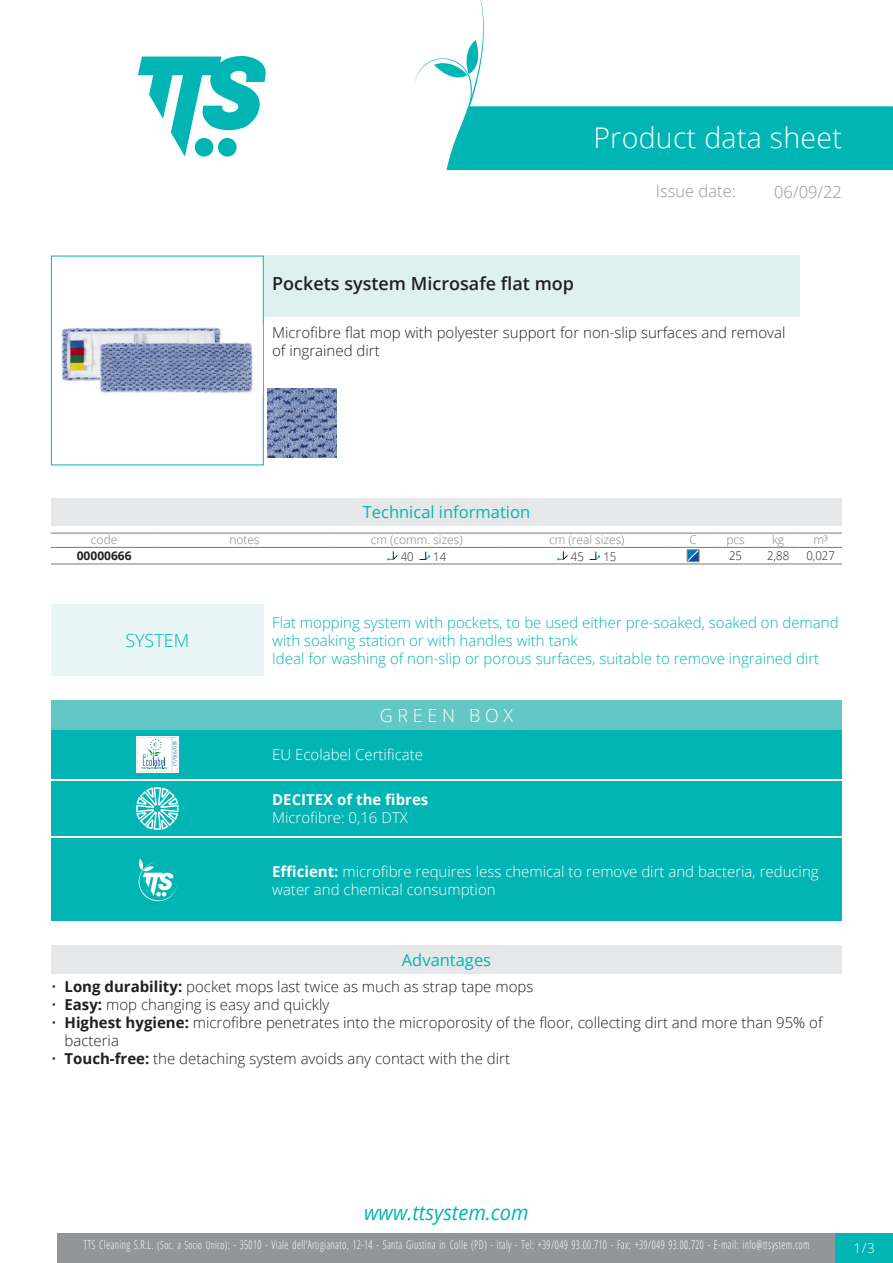
<style>
.page{position:relative;width:893px;height:1263px;background:#fff}
.page>*{position:absolute;margin:0;border:0;box-sizing:border-box;transform-origin:0 0}
.Titolo1{font:300 28.5px "Open Sans";letter-spacing:.01em;color:#fff}
.t1{font:italic 20.85px "Open Sans";color:#00b5b3;scale:.96 1}
.Nome{font:600 18px "Open Sans";color:#231f20}
.Titolo6{font:300 18px "Open Sans";color:#fff}
.Titolo15{font:300 18px "Open Sans";color:#00b5b3}
.Titolo3{font:16.5px "Open Sans";color:#00b5b3}
.Titolo2{font:300 16.5px "Open Sans";color:#939598}
.Titolo8{font:16.5px "Open Sans";color:#00b5b3}
.Descrizione{font:300 15px/18px "Open Sans";color:#231f20}
.DefinizioneSistema{font:300 15px/18px "Open Sans";color:#00b5b3}
.GreenBoxCam{font:300 15px/18px "Open Sans";color:#fff}
.IdealePer{font:300 15px "Open Sans";color:#00b5b3}
.GreenBoxEcolabel{font:300 15px "Open Sans";color:#fff}
.GreenBoxDecitexFibre{font:700 15px "Open Sans";color:#fff}
.GreenBoxDecitexFibre-2{font:300 15px "Open Sans";color:#fff}
.t2{font:300 13.5px "Open Sans";color:#fff}
.t3{font:300 12px "Open Sans Condensed";letter-spacing:.035em;color:#fff;scale:.85 1}
.TabTecnica_Intestazi{font:300 12px "Open Sans";color:#808285}
.TabTecnica_Corpo{font:300 12px "Open Sans";color:#231f20;scale:.95 1}
.TabTecnica_Codice{font:700 12px "Open Sans";color:#231f20}
.t4{font:4.35px "Verdana";color:#24689d}
.s1{font-weight:700}
.s2{font-size:11.25px}
</style>
<div class="page">
<svg style="left:138px;top:56px;width:128px;height:101px"></svg>
<div style="left:57px;top:1233px;width:779px;height:30px;background:#939598"></div>
<div style="left:836px;top:1233px;width:57px;height:30px;background:#00b5b3"></div>
<svg style="left:415px;top:0;width:478px;height:170px"></svg>
<div style="left:51px;top:256px;width:213px;height:209px;border:1px solid #00b5b3"></div>
<img style="left:52px;top:325px;width:211px;height:71px">
<div style="left:264px;top:256px;width:535px;height:61px;background:#ddf1f0"></div>
<img style="left:267px;top:388px;width:70px;height:70px">
<div style="left:51px;top:498px;width:791px;height:28px;background:#e6e7e9"></div>
<hr style="left:51px;top:533px;width:106px;height:1px;background:#76787b">
<hr style="left:51px;top:547px;width:106px;height:1px;background:#76787b">
<hr style="left:157px;top:533px;width:175px;height:1px;background:#76787b">
<hr style="left:157px;top:547px;width:175px;height:1px;background:#76787b">
<hr style="left:332px;top:533px;width:170px;height:1px;background:#76787b">
<hr style="left:332px;top:547px;width:170px;height:1px;background:#76787b">
<hr style="left:502px;top:533px;width:170px;height:1px;background:#76787b">
<hr style="left:502px;top:547px;width:170px;height:1px;background:#76787b">
<hr style="left:672px;top:533px;width:42px;height:1px;background:#76787b">
<hr style="left:672px;top:547px;width:42px;height:1px;background:#76787b">
<hr style="left:714px;top:533px;width:43px;height:1px;background:#76787b">
<hr style="left:714px;top:547px;width:43px;height:1px;background:#76787b">
<hr style="left:757px;top:533px;width:42px;height:1px;background:#76787b">
<hr style="left:757px;top:547px;width:42px;height:1px;background:#76787b">
<hr style="left:799px;top:533px;width:43px;height:1px;background:#76787b">
<hr style="left:799px;top:547px;width:43px;height:1px;background:#76787b">
<hr style="left:51px;top:564px;width:106px;height:1px;background:#76787b">
<hr style="left:157px;top:564px;width:175px;height:1px;background:#76787b">
<hr style="left:332px;top:564px;width:170px;height:1px;background:#76787b">
<hr style="left:502px;top:564px;width:170px;height:1px;background:#76787b">
<hr style="left:672px;top:564px;width:42px;height:1px;background:#76787b">
<hr style="left:714px;top:564px;width:43px;height:1px;background:#76787b">
<hr style="left:757px;top:564px;width:42px;height:1px;background:#76787b">
<hr style="left:799px;top:564px;width:43px;height:1px;background:#76787b">
<svg style="left:387px;top:551px;width:11px;height:9px"></svg>
<svg style="left:420px;top:552px;width:10px;height:8px"></svg>
<svg style="left:557px;top:551px;width:11px;height:9px"></svg>
<svg style="left:590px;top:552px;width:10px;height:8px"></svg>
<svg style="left:689px;top:552px;width:8px;height:8px"></svg>
<div style="left:687px;top:550px;width:12px;height:12px;border:1px solid #87898c"></div>
<div style="left:51px;top:604px;width:213px;height:72px;background:#e8f5f5"></div>
<div style="left:51px;top:700px;width:791px;height:30px;background:#63c7c6"></div>
<div style="left:51px;top:730px;width:213px;height:48px;background:#00b5b3"></div>
<svg style="left:136px;top:736px;width:43px;height:36px"></svg>
<svg style="left:137px;top:737px;width:41px;height:34px"></svg>
<div style="left:264px;top:730px;width:578px;height:48px;background:#00b5b3"></div>
<div style="left:51px;top:781px;width:213px;height:55px;background:#00b5b3"></div>
<svg style="left:136px;top:787px;width:43px;height:43px"></svg>
<div style="left:264px;top:781px;width:578px;height:55px;background:#00b5b3"></div>
<div style="left:51px;top:839px;width:213px;height:82px;background:#00b5b3"></div>
<svg style="left:138px;top:859px;width:40px;height:42px"></svg>
<div style="left:264px;top:839px;width:578px;height:82px;background:#00b5b3"></div>
<div style="left:51px;top:945px;width:791px;height:28px;background:#e6e7e9"></div>
<p class="Titolo1" style="left:593px;top:118px;width:250px">Product data sheet</p>
<p class="Titolo2" style="left:656px;top:180px;width:81px">Issue date:</p>
<p class="Titolo2" style="left:774px;top:180px;width:69px">06/09/22</p>
<p class="Nome" style="left:272px;top:271px;width:303px">Pockets system Microsafe flat mop</p>
<p class="Descrizione" style="left:272px;top:323px;width:515px">Microfibre flat mop with polyester support for non-slip surfaces and removal of ingrained dirt</p>
<p class="Titolo3" style="left:363px;top:501px;width:169px">Technical information</p>
<p class="TabTecnica_Intestazi" style="left:91px;top:532px;width:28px">code</p>
<p class="TabTecnica_Intestazi" style="left:229px;top:532px;width:32px">notes</p>
<p class="TabTecnica_Intestazi" style="left:371px;top:532px;width:93px">cm (comm. sizes)</p>
<p class="TabTecnica_Intestazi" style="left:549px;top:532px;width:77px">cm (real sizes)</p>
<p class="TabTecnica_Intestazi" style="left:689px;top:532px;width:9px">C</p>
<p class="TabTecnica_Intestazi" style="left:726px;top:532px;width:20px">pcs</p>
<p class="TabTecnica_Intestazi" style="left:772px;top:532px;width:14px">kg</p>
<p class="TabTecnica_Intestazi" style="left:813px;top:532px;width:16px">m³</p>
<p class="TabTecnica_Codice" style="left:77px;top:547px;width:56px">00000666</p>
<p class="TabTecnica_Corpo" style="left:401px;top:548px;width:15px">40</p>
<p class="TabTecnica_Corpo" style="left:433px;top:548px;width:15px">14</p>
<p class="TabTecnica_Corpo" style="left:571px;top:548px;width:15px">45</p>
<p class="TabTecnica_Corpo" style="left:603px;top:548px;width:15px">15</p>
<p class="TabTecnica_Corpo" style="left:729px;top:548px;width:15px">25</p>
<p class="TabTecnica_Corpo" style="left:767px;top:548px;width:25px">2,88</p>
<p class="TabTecnica_Corpo" style="left:806px;top:548px;width:31px">0,027</p>
<p class="Titolo15" style="left:125px;top:628px;width:66px">SYSTEM</p>
<p class="DefinizioneSistema" style="left:272px;top:613px;width:568px">Flat mopping system with pockets, to be used either pre-soaked, soaked on demand with soaking station or with handles with tank</p>
<p class="IdealePer" style="left:272px;top:648px;width:548px">Ideal for washing of non-slip or porous surfaces, suitable to remove ingrained dirt</p>
<p class="Titolo6" style="left:380px;top:703px;width:135px">G R E E N B O X</p>
<p class="t4" style="left:172px;top:766px;width:26px;rotate:-90deg">IT/016/039</p>
<p class="GreenBoxEcolabel" style="left:272px;top:744px;width:152px">EU Ecolabel Certificate</p>
<p class="GreenBoxDecitexFibre" style="left:272px;top:789px;width:158px">DECITEX of the fibres</p>
<p class="GreenBoxDecitexFibre-2" style="left:272px;top:807px;width:137px">Microfibre: 0,16 DTX</p>
<p class="GreenBoxCam" style="left:272px;top:862px;width:548px"><span class="s1">Efficient:</span> microfibre requires less chemical to remove dirt and bacteria, reducing water and chemical consumption</p>
<p class="Titolo8" style="left:402px;top:948px;width:91px">Advantages</p>
<p class="Descrizione" style="left:51px;top:977px;width:484px">• <span class="s1">Long durability:</span> pocket mops last twice as much as strap tape mops</p>
<p class="Descrizione" style="left:51px;top:995px;width:280px">• <span class="s1">Easy:</span> mop changing is easy and quickly</p>
<p class="Descrizione" style="left:65px;top:1013px;width:759px;text-indent:-14px">• <span class="s1">Highest hygiene:</span> microfibre penetrates into the microporosity of the floor, collecting dirt and more than 95% of bacteria</p>
<p class="Descrizione" style="left:51px;top:1049px;width:461px">• <span class="s1">Touch-free:</span> the detaching system avoids any contact with the dirt</p>
<h2 class="t1" style="left:364px;top:1198px;width:173px">www.ttsystem.com</h2>
<p class="t3" style="left:84px;top:1236px;width:855px">TTS Cleaning S.R.L. <span class="s2">(Soc. a Socio Unico)</span>: - 35010 - Viale dell’Artigianato, 12-14 - Santa Giustina in Colle (PD) - Italy - Tel: +39/049 93.00.710 - Fax: +39/049 93.00.720 - E-mail: info@ttsystem.com</p>
<p class="t2" style="left:854px;top:1239px;width:23px">1/3</p>
</div>
